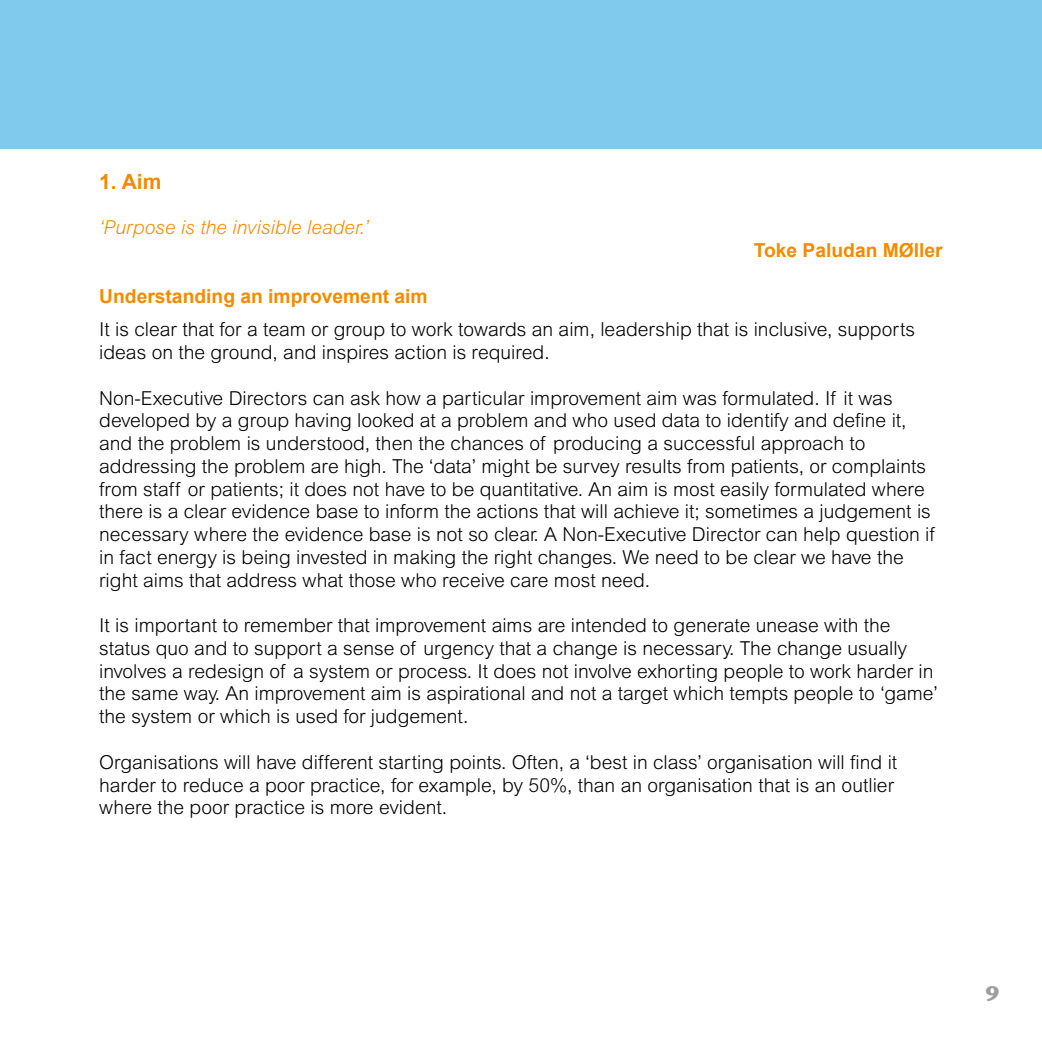
<style>
.page{position:relative;width:1042px;height:1042px;background:#fff}
.page>*{position:absolute;margin:0;border:0;box-sizing:border-box;transform-origin:0 0}
.t1{font:700 21px "Arial";color:#f38b00}
.t2{font:700 21px "Stone Sans";color:#9d9d9c}
.t3{font:300 19.25px/22.8px "Arial";color:#000}
.t4{font:700 19.25px "Arial";color:#f38b00}
.t5{font:italic 300 19.25px "Arial";color:#f38b00}
</style>
<div class="page">
<div style="left:0;top:0;width:1042px;height:149px;background:#80cbed"></div>
<p class="t1" style="left:99px;top:168px;width:64px">1. Aim</p>
<p class="t5" style="left:99px;top:217px;width:270px">‘Purpose is the invisible leader.’</p>
<p class="t4" style="left:754px;top:238px;width:190px">Toke Paludan MØller</p>
<p class="t4" style="left:99px;top:283px;width:330px">Understanding an improvement aim</p>
<p class="t3" style="left:99px;top:318px;width:817px">It is clear that for a team or group to work towards an aim, leadership that is inclusive, supports ideas on the ground, and inspires action is required.</p>
<p class="t3" style="left:99px;top:386px;width:837px">Non-Executive Directors can ask how a particular improvement aim was formulated. If it was developed by a group having looked at a problem and who used data to identify and define it, and the problem is understood, then the chances of producing a successful approach to addressing the problem are high. The ‘data’ might be survey results from patients, or complaints from staff or patients; it does not have to be quantitative. An aim is most easily formulated where there is a clear evidence base to inform the actions that will achieve it; sometimes a judgement is necessary where the evidence base is not so clear. A Non-Executive Director can help question if in fact energy is being invested in making the right changes. We need to be clear we have the right aims that address what those who receive care most need.</p>
<p class="t3" style="left:99px;top:614px;width:840px">It is important to remember that improvement aims are intended to generate unease with the status quo and to support a sense of urgency that a change is necessary. The change usually involves a redesign of a system or process. It does not involve exhorting people to work harder in the same way. An improvement aim is aspirational and not a target which tempts people to ‘game’ the system or which is used for judgement.</p>
<p class="t3" style="left:99px;top:750px;width:799px">Organisations will have different starting points. Often, a ‘best in class’ organisation will find it harder to reduce a poor practice, for example, by 50%, than an organisation that is an outlier where the poor practice is more evident.</p>
<p class="t2" style="left:986px;top:981px;width:15px">9</p>
</div>
